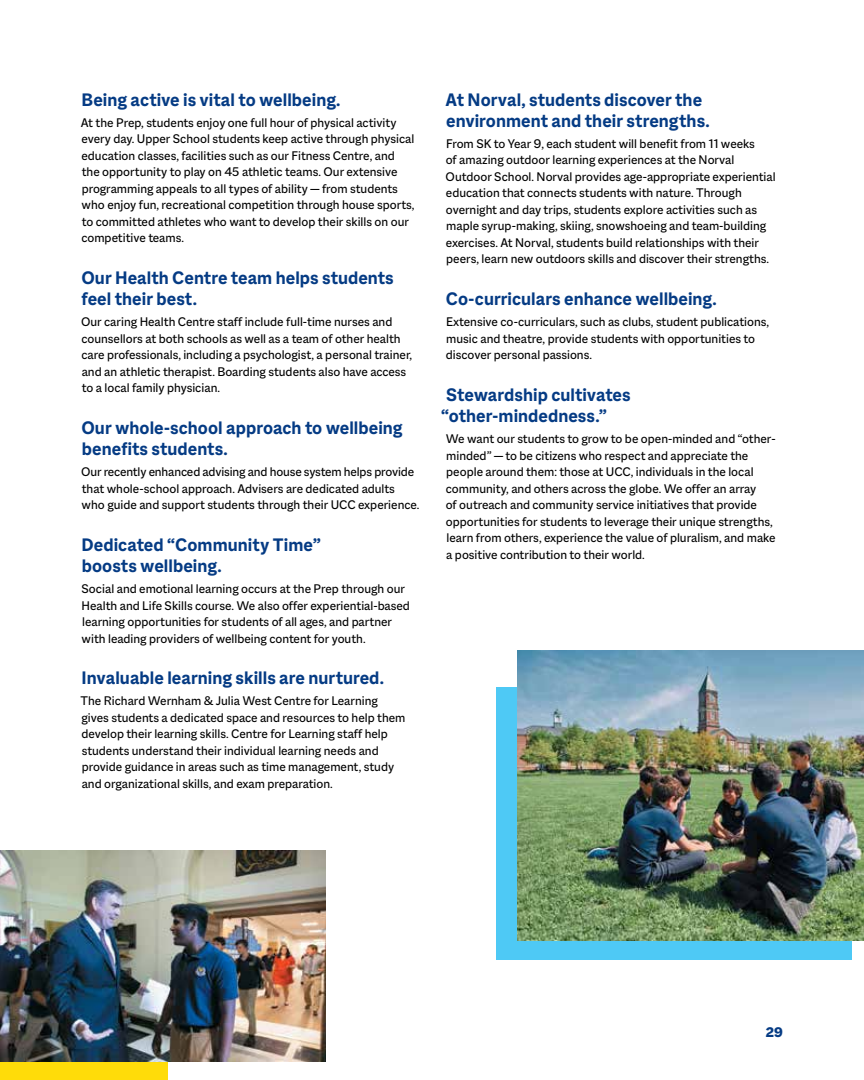
<style>
.page{position:relative;width:864px;height:1080px;background:#fff}
.page>*{position:absolute;margin:0;border:0;box-sizing:border-box;transform-origin:0 0}
.t1{font:700 19.5px/21px "Macklin Sans";color:#053b84}
.t2{font:800 15px "Macklin Sans";color:#053b84}
.t3{font:13.5px/16.5px "Macklin Sans";color:#000}
</style>
<div class="page">
<div style="left:0;top:878px;width:167px;height:202px;background:#ffdc09"></div>
<div style="left:497px;top:687px;width:355px;height:273px;background:#4ec9f5"></div>
<img style="left:517px;top:651px;width:347px;height:289px">
<img style="left:0;top:850px;width:326px;height:211px">
<h1 class="t1" style="left:82px;top:89px;width:260px">Being active is vital to wellbeing.</h1>
<p class="t3" style="left:81px;top:114px;width:335px">At the Prep, students enjoy one full hour of physical activity every day. Upper School students keep active through physical education classes, facilities such as our Fitness Centre, and the opportunity to play on 45 athletic teams. Our extensive programming appeals to all types of ability — from students who enjoy fun, recreational competition through house sports, to committed athletes who want to develop their skills on our competitive teams.</p>
<h1 class="t1" style="left:81px;top:267px;width:314px">Our Health Centre team helps students feel their best.</h1>
<p class="t3" style="left:81px;top:314px;width:332px">Our caring Health Centre staff include full-time nurses and counsellors at both schools as well as a team of other health care professionals, including a psychologist, a personal trainer, and an athletic therapist. Boarding students also have access to a local family physician.</p>
<h1 class="t1" style="left:81px;top:417px;width:323px">Our whole-school approach to wellbeing benefits students.</h1>
<p class="t3" style="left:81px;top:463px;width:340px">Our recently enhanced advising and house system helps provide that whole-school approach. Advisers are dedicated adults who guide and support students through their UCC experience.</p>
<h1 class="t1" style="left:82px;top:534px;width:241px">Dedicated “Community Time” boosts wellbeing.</h1>
<p class="t3" style="left:82px;top:580px;width:330px">Social and emotional learning occurs at the Prep through our Health and Life Skills course. We also offer experiential-based learning opportunities for students of all ages, and partner with leading providers of wellbeing content for youth.</p>
<h1 class="t1" style="left:82px;top:668px;width:304px">Invaluable learning skills are nurtured.</h1>
<p class="t3" style="left:81px;top:693px;width:326px">The Richard Wernham &amp; Julia West Centre for Learning gives students a dedicated space and resources to help them develop their learning skills. Centre for Learning staff help students understand their individual learning needs and provide guidance in areas such as time management, study and organizational skills, and exam preparation.</p>
<h1 class="t1" style="left:445px;top:89px;width:266px">At Norval, students discover the environment and their strengths.</h1>
<p class="t3" style="left:446px;top:135px;width:332px">From SK to Year 9, each student will benefit from 11 weeks<br>of amazing outdoor learning experiences at the Norval Outdoor School. Norval provides age-appropriate experiential education that connects students with nature. Through overnight and day trips, students explore activities such as maple syrup-making, skiing, snowshoeing and team-building exercises. At Norval, students build relationships with their peers, learn new outdoors skills and discover their strengths.</p>
<h1 class="t1" style="left:446px;top:288px;width:272px">Co-curriculars enhance wellbeing.</h1>
<p class="t3" style="left:446px;top:314px;width:325px">Extensive co-curriculars, such as clubs, student publications, music and theatre, provide students with opportunities to discover personal passions.</p>
<h1 class="t1" style="left:441px;top:384px;width:191px">Stewardship cultivates “other-mindedness.”</h1>
<p class="t3" style="left:446px;top:430px;width:331px">We want our students to grow to be open-minded and “other&shy;minded” — to be citizens who respect and appreciate the people around them: those at UCC, individuals in the local community, and others across the globe. We offer an array<br>of outreach and community service initiatives that provide opportunities for students to leverage their unique strengths, learn from others, experience the value of pluralism, and make a positive contribution to their world.</p>
<p class="t2" style="left:766px;top:1024px;width:19px">29</p>
</div>
